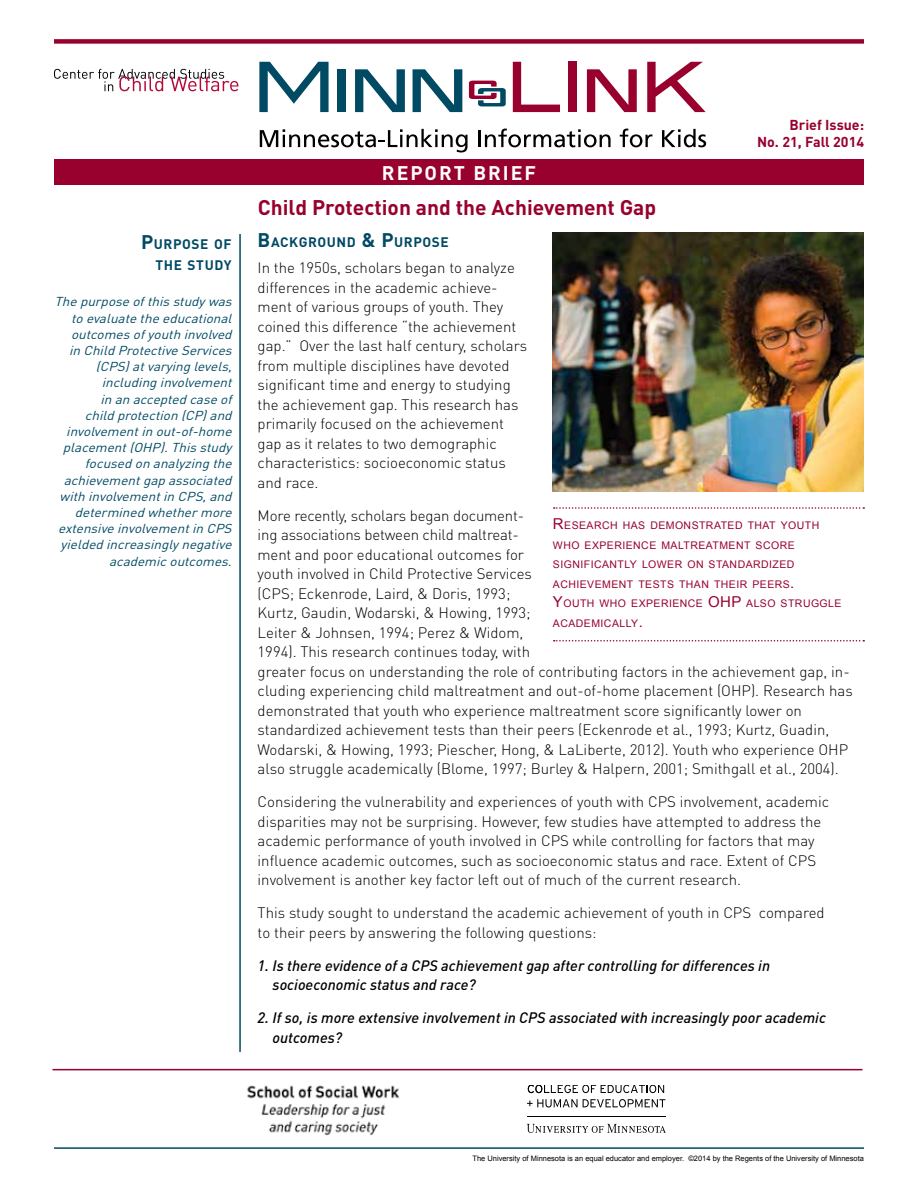
<style>
.page{position:relative;width:918px;height:1188px;background:#fff}
.page>*{position:absolute;margin:0;border:0;box-sizing:border-box;transform-origin:0 0}
.t1{font:700 21px "DINOT";color:#98002e}
.t2{font:700 19.5px "DINOT";letter-spacing:.1em;color:#fff}
.t3{font:300 15px/19.5px "DINOT";color:#000}
.t4{font:italic 500 15px/19.5px "DINOT";color:#000}
.t5{font:700 14.25px/17.1px "DINOT";color:#98002e;text-align:right}
.t6{font:700 13.65px/21px "DINOT";letter-spacing:.045em;color:#004a64;text-align:right}
.t7{font:italic 12.9px/16.2px "DINOT";color:#004a64;text-align:right;scale:1.05 1}
.t8{font:10.5px/19.5px "Arial";letter-spacing:.045em;color:#98002e}
.t9{font:7.5px "Arial";color:#000}
.s1{font-size:19.5px}
.s2{font-size:15px}
</style>
<div class="page">
<svg style="left:469px;top:81px;width:37px;height:25px"></svg>
<svg style="left:259px;top:62px;width:70px;height:50px"></svg>
<div style="left:337px;top:69px;width:9px;height:43px;background:#004a64"></div>
<svg style="left:355px;top:69px;width:50px;height:43px"></svg>
<svg style="left:413px;top:69px;width:49px;height:43px"></svg>
<svg style="left:513px;top:62px;width:47px;height:50px"></svg>
<div style="left:568px;top:62px;width:8px;height:50px;background:#98002e"></div>
<svg style="left:587px;top:69px;width:50px;height:43px"></svg>
<svg style="left:647px;top:62px;width:59px;height:50px"></svg>
<svg style="left:260px;top:129px;width:208px;height:23px"></svg>
<hr style="left:478px;top:130px;width:3px;height:17px;background:#000">
<svg style="left:485px;top:129px;width:126px;height:18px"></svg>
<svg style="left:620px;top:129px;width:32px;height:18px"></svg>
<svg style="left:662px;top:129px;width:44px;height:18px"></svg>
<hr style="left:53px;top:1069px;width:810px;height:1px;background:#98002e">
<hr style="left:54px;top:1147px;width:810px;height:2px;background:#004a64">
<div style="left:54px;top:159px;width:810px;height:5px;background:#98002e"></div>
<div style="left:54px;top:39px;width:810px;height:5px;background:#98002e"></div>
<hr style="left:239px;top:234px;width:2px;height:818px;background:#004a64">
<svg style="left:54px;top:69px;width:184px;height:22px"></svg>
<hr style="left:527px;top:1116px;width:139px;height:1px;background:#000">
<svg style="left:527px;top:1124px;width:139px;height:9px"></svg>
<svg style="left:528px;top:1085px;width:136px;height:8px"></svg>
<svg style="left:527px;top:1099px;width:138px;height:9px"></svg>
<img style="left:247px;top:1085px;width:153px;height:51px">
<div style="left:54px;top:160px;width:810px;height:25px;background:#98002e"></div>
<svg style="left:554px;top:507px;width:310px;height:2px"></svg>
<svg style="left:554px;top:640px;width:310px;height:2px"></svg>
<img style="left:553px;top:232px;width:311px;height:259px">
<p class="t6" style="left:141px;top:233px;width:92px"><span class="s1">P</span>URPOSE OF<br>THE STUDY</p>
<p class="t7" style="left:55px;top:293px;width:174px">Thepurposeofthisstudywas toevaluatetheeducational outcomesofyouthinvolved inChildProtectiveServices (CPS)atvaryinglevels, includinginvolvement inanacceptedcaseof childprotection(CP)and involvementinout-of-home placement(OHP).Thisstudy focusedonanalyzingthe achievementgapassociated withinvolvementinCPS,and determinedwhethermore extensiveinvolvementinCPS yieldedincreasinglynegative academicoutcomes.</p>
<h2 class="t2" style="left:382px;top:159px;width:156px">REPORT BRI EF</h2>
<h1 class="t1" style="left:258px;top:193px;width:400px">Child Protection and the Achievement Gap</h1>
<p class="t5" style="left:757px;top:116px;width:109px">Brief Issue:<br>No. 21, Fall 2014</p>
<p class="t6" style="left:258px;top:231px;width:191px"><span class="s1">B</span>ACKGROUND <span class="s1">&amp; P</span>URPOSE</p>
<p class="t3" style="left:258px;top:258px;width:271px">In the 1950s, scholars began to analyze differences in the academic achieve&shy;ment of various groups of youth. They coined this difference “the achievement gap.” Over the last half century, scholars from multiple disciplines have devoted significant time and energy to studying the achievement gap. This research has primarily focused on the achievement gap as it relates to two demographic characteristics: socioeconomic status and race.</p>
<p class="t3" style="left:258px;top:505px;width:597px">More recently, scholars began document-<br>ing associations between child maltreat-<br>ment and poor educational outcomes for<br>youth involved in Child Protective Services<br>(CPS; Eckenrode, Laird, &amp; Doris, 1993;<br>Kurtz, Gaudin, Wodarski, &amp; Howing, 1993;<br>Leiter &amp; Johnsen, 1994; Perez &amp; Widom,<br>1994). This research continues today, with<br>greater focus on understanding the role of contributing factors in the achievement gap, in&shy;cluding experiencing child maltreatment and out-of-home placement (OHP). Research has demonstrated that youth who experience maltreatment score significantly lower on standardized achievement tests than their peers (Eckenrode et al., 1993; Kurtz, Guadin, Wodarski, &amp; Howing, 1993; Piescher, Hong, &amp; LaLiberte, 2012). Youth who experience OHP also struggle academically (Blome, 1997; Burley &amp; Halpern, 2001; Smithgall et al., 2004).</p>
<p class="t3" style="left:258px;top:792px;width:573px">Considering the vulnerability and experiences of youth with CPS involvement, academic disparities may not be surprising. However, few studies have attempted to address the academic performance of youth involved in CPS while controlling for factors that may influence academic outcomes, such as socioeconomic status and race. Extent of CPS involvement is another key factor left out of much of the current research.</p>
<p class="t3" style="left:258px;top:903px;width:569px">This study sought to understand the academic achievement of youth in CPS compared to their peers by answering the following questions:</p>
<p class="t4" style="left:273px;top:955px;width:499px;text-indent:-15px">1. Is there evidence of a CPS achievement gap after controlling for differences in socioeconomic status and race?</p>
<p class="t4" style="left:273px;top:1008px;width:555px;text-indent:-15px">2. If so, is more extensive involvement in CPS associated with increasingly poor academic outcomes?</p>
<p class="t8" style="left:553px;top:516px;width:268px"><span class="s2">R</span>ESEARCH HAS DEMONSTRATED THAT YOUTH WHO EXPERIENCE MALTREATMENT SCORE SIGNIFICANTLY LOWER ON STANDARDIZED ACHIEVEMENT TESTS THAN THEIR PEERS<span class="s2">.<br>Y</span>OUTH WHO EXPERIENCE <span class="s2">OHP</span></p>
<p class="t8" style="left:746px;top:594px;width:97px">ALSO STRUGGLE</p>
<p class="t8" style="left:553px;top:613px;width:91px">ACADEMICALLY<span class="s2">.</span></p>
<p class="t9" style="left:472px;top:1153px;width:393px">The University of Minnesota is an equal educator and employer. ©2014 by the Regents of the University of Minnesota</p>
</div>
